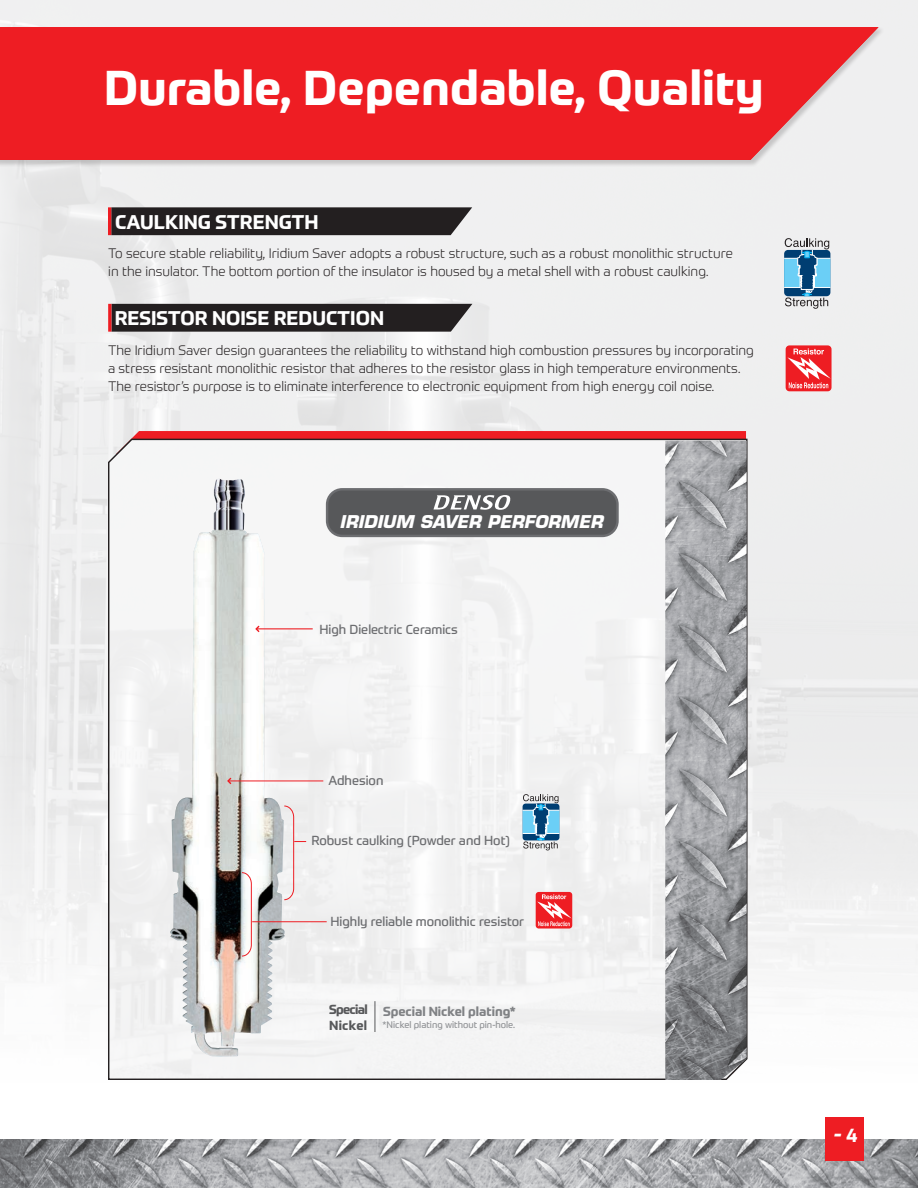
<style>
.page{position:relative;width:918px;height:1188px;background:#fff}
.page>*{position:absolute;margin:0;border:0;box-sizing:border-box;transform-origin:0 0}
.t1{font:700 48px "Prometo";letter-spacing:.01em;color:#fff}
.t2{font:700 19.5px "Prometo";color:#fff}
.t3{font:italic 700 17.25px "Eurostile";color:#fff}
.t4{font:300 13.5px/18px "Prometo";color:#231f20}
.t5{font:12.9px "Prometo";color:#6c6d70}
.t6{font:700 12.9px "Prometo";color:#808285}
.t7{font:700 12.9px/15.5px "Prometo";letter-spacing:-.05em;color:#57585a}
.t8{font:9.3px "Prometo";color:#939598}
</style>
<div class="page">
<img style="left:0;top:0;width:918px;height:1140px">
<div style="left:111px;top:207px;width:361px;height:28px;background:#231f20"></div>
<hr style="left:108px;top:207px;width:3px;height:28px;background:#ee1d23">
<div style="left:111px;top:304px;width:361px;height:28px;background:#231f20"></div>
<hr style="left:108px;top:304px;width:3px;height:28px;background:#ee1d23">
<svg style="left:784px;top:238px;width:46px;height:71px"></svg>
<div style="left:786px;top:345px;width:46px;height:46px;background:linear-gradient(to right,#ee1c22,#ee1f25);border-radius:4px"></div>
<svg style="left:787px;top:349px;width:44px;height:39px;background:#f2595d"></svg>
<svg style="left:108px;top:439px;width:640px;height:641px"></svg>
<div style="left:327px;top:489px;width:290px;height:47px;background:#57585a;border-radius:15px"></div>
<div style="left:326px;top:488px;width:293px;height:49px;border:2px solid #6c6d70;border-radius:15px"></div>
<img style="left:170px;top:479px;width:115px;height:578px">
<div style="left:536px;top:892px;width:36px;height:37px;background:#ee1d23;border-radius:3px"></div>
<svg style="left:537px;top:894px;width:35px;height:32px"></svg>
<svg style="left:523px;top:794px;width:36px;height:56px;background:#72a0bb"></svg>
<svg style="left:433px;top:495px;width:78px;height:15px"></svg>
<svg style="left:241px;top:872px;width:11px;height:85px"></svg>
<hr style="left:252px;top:921px;width:75px;height:1px;background:#ee1d23">
<svg style="left:283px;top:805px;width:23px;height:96px"></svg>
<hr style="left:229px;top:781px;width:94px;height:1px;background:#ee1d23">
<svg style="left:227px;top:778px;width:4px;height:6px"></svg>
<hr style="left:375px;top:1001px;width:1px;height:31px;background:#57585a">
<hr style="left:257px;top:629px;width:56px;height:1px;background:#ee1d23">
<svg style="left:255px;top:626px;width:5px;height:6px"></svg>
<img style="left:665px;top:441px;width:82px;height:639px">
<div style="left:0;top:27px;width:885px;height:140px;background:#231f20;opacity:.2"></div>
<svg style="left:0;top:27px;width:879px;height:133px;background:#ed2c31"></svg>
<img style="left:0;top:1140px;width:918px;height:48px">
<div style="left:826px;top:1117px;width:38px;height:44px;background:#ee1d23"></div>
<h1 class="t1" style="left:104px;top:58px;width:661px">Durable, Dependable, Quality</h1>
<h2 class="t2" style="left:115px;top:210px;width:205px">CAULKING STRENGTH</h2>
<p class="t4" style="left:108px;top:244px;width:626px">To secure stable reliability, Iridium Saver adopts a robust structure, such as a robust monolithic structure in the insulator. The bottom portion of the insulator is housed by a metal shell with a robust caulking.</p>
<h2 class="t2" style="left:115px;top:306px;width:271px">RESISTOR NOISE REDUCTION</h2>
<p class="t4" style="left:108px;top:341px;width:648px">The Iridium Saver design guarantees the reliability to withstand high combustion pressures by incorporating a stress resistant monolithic resistor that adheres to the resistor glass in high temperature environments.<br>The resistor’s purpose is to eliminate interference to electronic equipment from high energy coil noise.</p>
<p class="t3" style="left:339px;top:511px;width:265px">IRIDIUM SAVER PERFORMER</p>
<p class="t5" style="left:319px;top:622px;width:140px">High Dielectric Ceramics</p>
<p class="t5" style="left:329px;top:773px;width:56px">Adhesion</p>
<p class="t5" style="left:311px;top:833px;width:200px">Robust caulking (Powder and Hot)</p>
<p class="t5" style="left:330px;top:914px;width:195px">Highly reliable monolithic resistor</p>
<p class="t7" style="left:329px;top:1002px;width:40px">Special<br>Nickel</p>
<p class="t6" style="left:383px;top:1004px;width:134px">Special Nickel plating*</p>
<p class="t8" style="left:383px;top:1019px;width:134px">*Nickel plating without pin-hole.</p>
<h2 class="t2" style="left:834px;top:1123px;width:25px">- 4</h2>
</div>
